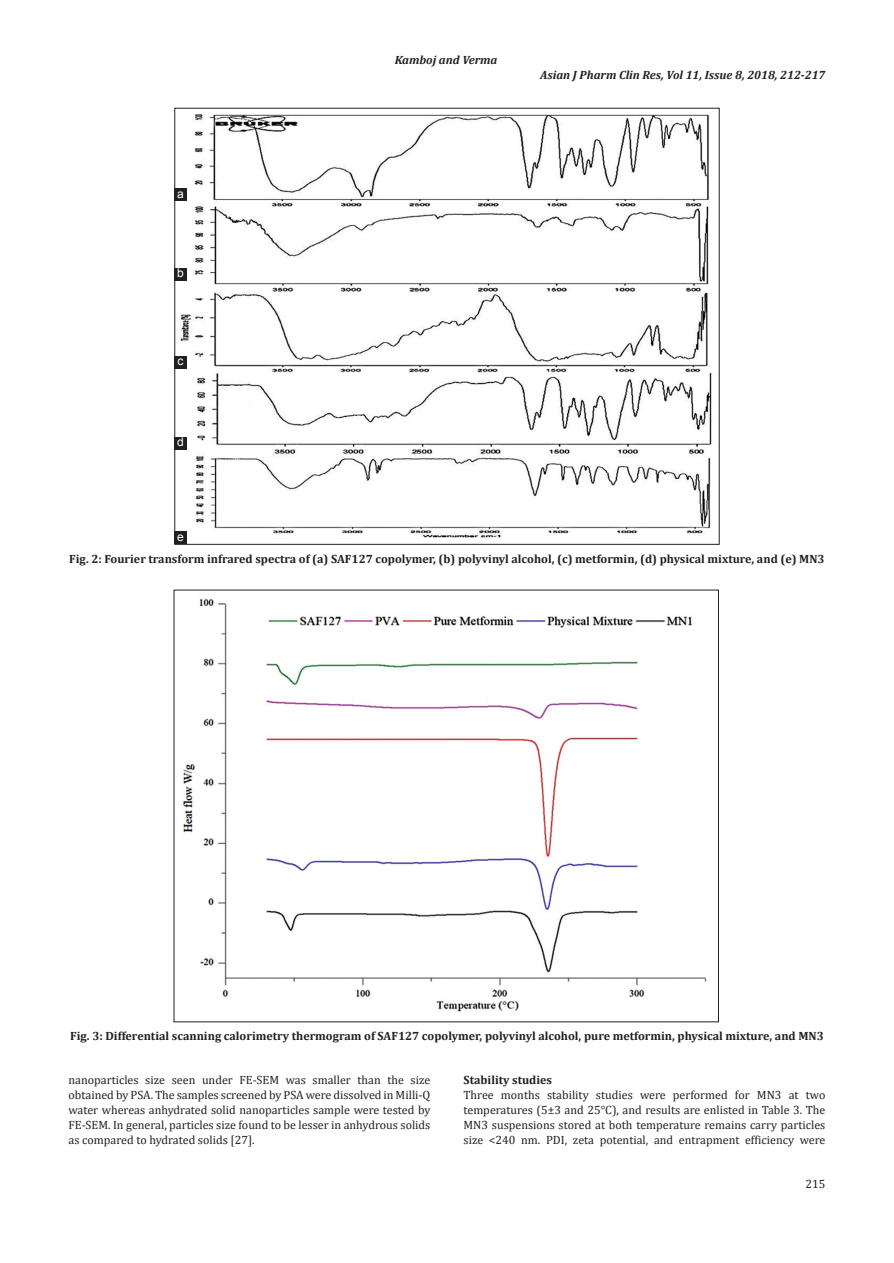
<style>
.page{position:relative;width:894px;height:1263px;background:#fff}
.page>*{position:absolute;margin:0;border:0;box-sizing:border-box;transform-origin:0 0}
.TX{font:12px/15px "Cambria";color:#231f20;text-align:justify}
.FGC{font:700 12px "Cambria";color:#231f20}
.t1{font:italic 700 12px "Cambria";color:#231f20}
.LABEL{font:12px "Arial";color:#fff}
</style>
<div class="page">
<img style="left:183px;top:598px;width:524px;height:414px">
<img style="left:176px;top:114px;width:536px;height:424px">
<div style="left:174px;top:188px;width:13px;height:13px;background:#231f20"></div>
<div style="left:174px;top:268px;width:13px;height:12px;background:#231f20"></div>
<div style="left:174px;top:355px;width:13px;height:13px;background:#231f20"></div>
<div style="left:174px;top:436px;width:13px;height:13px;background:#231f20"></div>
<div style="left:174px;top:531px;width:13px;height:13px;background:#231f20"></div>
<p class="LABEL" style="left:177px;top:186px;width:8px">a</p>
<p class="LABEL" style="left:177px;top:265px;width:8px">b</p>
<p class="LABEL" style="left:177px;top:353px;width:7px">c</p>
<p class="LABEL" style="left:177px;top:434px;width:8px">d</p>
<p class="LABEL" style="left:177px;top:529px;width:8px">e</p>
<p class="t1" style="left:394px;top:51px;width:104px">Kamboj and Verma</p>
<p class="t1" style="left:540px;top:66px;width:287px">Asian J Pharm Clin Res, Vol 11, Issue 8, 2018, 212-217</p>
<p class="FGC" style="left:69px;top:550px;width:756px">Fig. 2: Fourier transform infrared spectra of (a) SAF127 copolymer, (b) polyvinyl alcohol, (c) metformin, (d) physical mixture, and (e) MN3</p>
<p class="FGC" style="left:70px;top:1027px;width:754px">Fig. 3: Differential scanning calorimetry thermogram of SAF127 copolymer, polyvinyl alcohol, pure metformin, physical mixture, and MN3</p>
<p class="TX" style="left:68px;top:1072px;width:363px">nanoparticles size seen under FE-SEM was smaller than the size obtained by PSA. The samples screened by PSA were dissolved in Milli-Q water whereas anhydrated solid nanoparticles sample were tested by FE-SEM. In general, particles size found to be lesser in anhydrous solids as compared to hydrated solids [27].</p>
<h2 class="FGC" style="left:463px;top:1071px;width:90px">Stability studies</h2>
<p class="TX" style="left:463px;top:1087px;width:363px">Three months stability studies were performed for MN3 at two temperatures (5±3 and 25°C), and results are enlisted in Table 3. The MN3 suspensions stored at both temperature remains carry particles size &lt;240 nm. PDI, zeta potential, and entrapment efficiency were</p>
<p class="TX" style="left:805px;top:1176px;width:21px">215</p>
</div>
